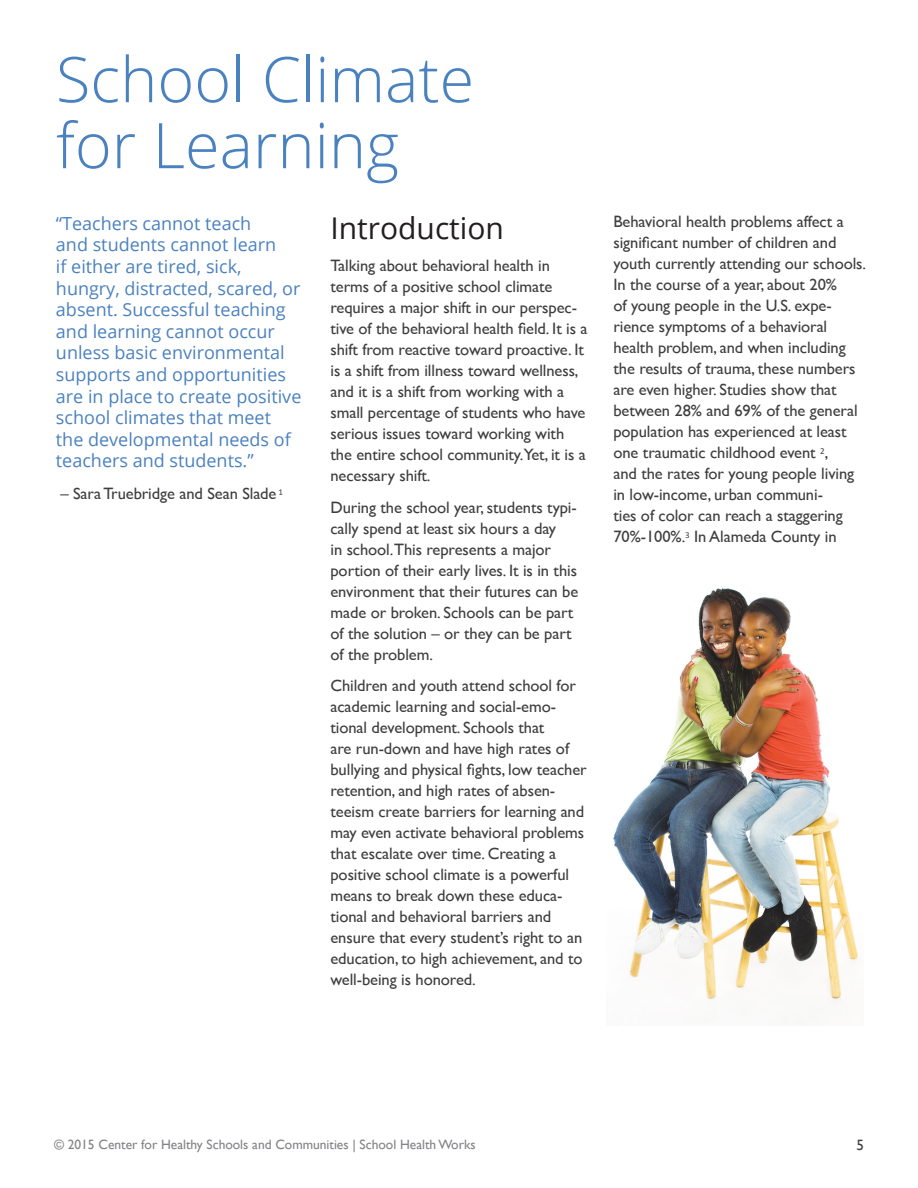
<style>
.page{position:relative;width:918px;height:1188px;background:#fff}
.page>*{position:absolute;margin:0;border:0;box-sizing:border-box;transform-origin:0 0}
.Doc_Title{font:300 63px/66px "Open Sans";color:#4a81bf}
.Heading_Large{font:30px "Open Sans";color:#231f20}
.Pull_Quote_Blue{font:18px/21.6px "Open Sans";color:#4a81bf}
.t1{font:16.5px/21px "Gill Sans";letter-spacing:-.005em;color:#3e3e3f}
.t2{font:15px "Gill Sans";color:#3e3e3f}
.t3{font:13.5px "Gill Sans";color:#808285}
</style>
<div class="page">
<img style="left:613px;top:588px;width:246px;height:435px">
<p class="Doc_Title" style="left:56px;top:45px;width:420px">School Climate for Learning</p>
<p class="Heading_Large" style="left:330px;top:208px;width:175px">Introduction</p>
<p class="t1" style="left:330px;top:255px;width:259px">Talking about behavioral health in terms of a positive school climate requires a major shift in our perspec&shy;tive of the behavioral health field. It is a shift from reactive toward proactive. It is a shift from illness toward wellness, and it is a shift from working with a small percentage of students who have serious issues toward working with the entire school community.Yet, it is a necessary shift.</p>
<p class="t1" style="left:330px;top:496px;width:249px">During the school year, students typi&shy;cally spend at least six hours a day<br>in school.This represents a major portion of their early lives. It is in this environment that their futures can be made or broken. Schools can be part of the solution – or they can be part of the problem.</p>
<p class="t1" style="left:330px;top:675px;width:258px">Children and youth attend school for academic learning and social-emo&shy;tional development. Schools that<br>are run-down and have high rates of bullying and physical fights, low teacher retention, and high rates of absen&shy;teeism create barriers for learning and may even activate behavioral problems that escalate over time. Creating a positive school climate is a powerful means to break down these educa&shy;tional and behavioral barriers and ensure that every student’s right to an education, to high achievement, and to well-being is honored.</p>
<p class="Pull_Quote_Blue" style="left:56px;top:212px;width:247px">“Teachers cannot teach<br>and students cannot learn<br>if either are tired, sick, hungry, distracted, scared, or absent. Successful teaching and learning cannot occur unless basic environmental supports and opportunities are in place to create positive school climates that meet the developmental needs of teachers and students.”</p>
<p class="t1" style="left:60px;top:483px;width:224px">– Sara Truebridge and Sean Slade <sup>1</sup></p>
<p class="t1" style="left:613px;top:211px;width:254px">Behavioral health problems affect a significant number of children and youth currently attending our schools.<br>In the course of a year, about 20%<br>of young people in the U.S. expe&shy;rience symptoms of a behavioral health problem, and when including the results of trauma, these numbers are even higher. Studies show that between 28% and 69% of the general population has experienced at least one traumatic childhood event <sup>2</sup>,<br>and the rates for young people living in low-income, urban communi-<br>ties of color can reach a staggering 70%-100%.<sup>3</sup> In Alameda County in</p>
<p class="t3" style="left:54px;top:1136px;width:423px">© 2015 Center for Healthy Schools and Communities | School Health Works</p>
<p class="t2" style="left:856px;top:1136px;width:9px">5</p>
</div>
